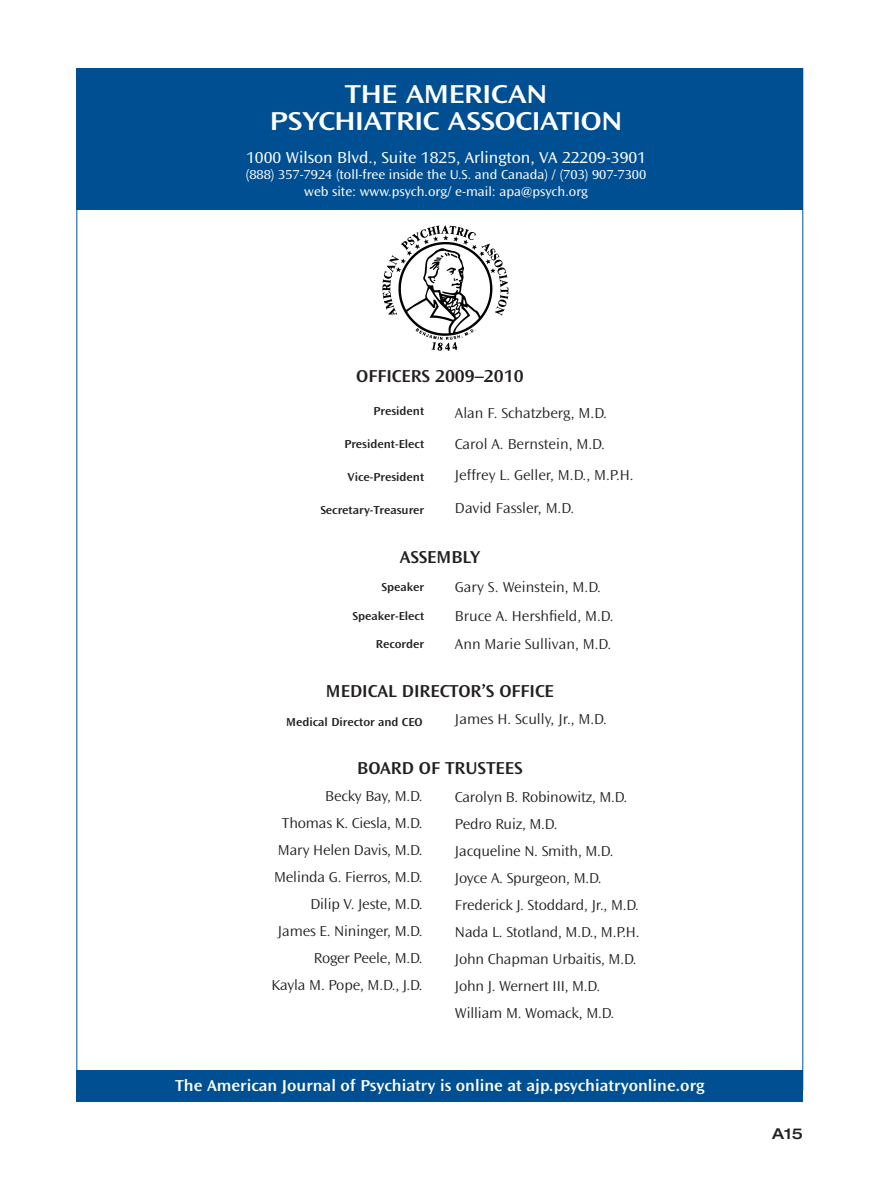
<style>
.page{position:relative;width:891px;height:1188px;background:#fff}
.page>*{position:absolute;margin:0;border:0;box-sizing:border-box;transform-origin:0 0}
.t1{font:27px/27px "Ocean Sans MM 512 800";letter-spacing:-.01em;color:#fff;text-align:center}
.t2{font:18px "Ocean Sans MM 512 600";color:#231f20}
.t3{font:16.5px "Ocean Sans MM 512 600";color:#fff}
.t4{font:16.5px "Ocean Sans MM 360 600";color:#fff}
.t5{font:15px/27px "Ocean Sans MM 310 600";letter-spacing:-.01em;color:#231f20}
.t6{font:500 expanded 15px "Helvetica Neue";color:#231f20}
.t7{font:13.5px/16.2px "Ocean Sans MM 360 600";color:#fff;text-align:center}
.t8{font:12px "Ocean Sans MM 512 600";color:#231f20}
</style>
<div class="page">
<div style="left:76px;top:68px;width:727px;height:142px;background:#004f92"></div>
<div style="left:76px;top:1070px;width:727px;height:31px;background:#004f92"></div>
<img style="left:382px;top:225px;width:127px;height:126px">
<h1 class="t1" style="left:270px;top:82px;width:354px">THE AMERICAN<br>PSYCHIATRIC ASSOCIATION</h1>
<p class="t4" style="left:246px;top:151px;width:401px">1000 Wilson Blvd., Suite 1825, Arlington, VA 22209-3901</p>
<p class="t7" style="left:246px;top:167px;width:402px">(888) 357-7924 (toll-free inside the U.S. and Canada) / (703) 907-7300 web site: www.psych.org/ e-mail: apa@psych.org</p>
<p class="t2" style="left:356px;top:368px;width:169px">OFFICERS 2009–2010</p>
<p class="t8" style="left:373px;top:406px;width:52px">President</p>
<p class="t8" style="left:344px;top:439px;width:81px">President-Elect</p>
<p class="t8" style="left:347px;top:472px;width:78px">Vice-President</p>
<p class="t8" style="left:320px;top:505px;width:105px">Secretary-Treasurer</p>
<p class="t2" style="left:400px;top:549px;width:82px">ASSEMBLY</p>
<p class="t8" style="left:381px;top:582px;width:44px">Speaker</p>
<p class="t8" style="left:352px;top:610px;width:73px">Speaker-Elect</p>
<p class="t8" style="left:376px;top:639px;width:50px">Recorder</p>
<p class="t2" style="left:326px;top:683px;width:229px">MEDICAL DIRECTOR’S OFFICE</p>
<p class="t8" style="left:286px;top:716px;width:138px">Medical Director and CEO</p>
<p class="t2" style="left:357px;top:760px;width:167px">BOARD OF TRUSTEES</p>
<p class="t5" style="left:271px;top:783px;width:153px;text-align:right">Becky Bay, M.D.<br>Thomas K. Ciesla, M.D.<br>Mary Helen Davis, M.D.<br>Melinda G. Fierros, M.D.<br>Dilip V. Jeste, M.D.<br>James E. Nininger, M.D.<br>Roger Peele, M.D.<br>Kayla M. Pope, M.D., J.D.</p>
<p class="t5" style="left:455px;top:783px;width:186px">Carolyn B. Robinowitz, M.D.<br>Pedro Ruiz, M.D.<br>Jacqueline N. Smith, M.D.<br>Joyce A. Spurgeon, M.D.<br>Frederick J. Stoddard, Jr., M.D.<br>Nada L. Stotland, M.D., M.P.H.<br>John Chapman Urbaitis, M.D.<br>John J. Wernert III, M.D.<br>William M. Womack, M.D.</p>
<p class="t5" style="left:455px;top:397px;width:180px;line-height:31.2px">Alan F. Schatzberg, M.D.<br>Carol A. Bernstein, M.D.<br>Jeffrey L. Geller, M.D., M.P.H.</p>
<p class="t5" style="left:455px;top:495px;width:121px">David Fassler, M.D.</p>
<p class="t5" style="left:455px;top:573px;width:160px;line-height:28.5px">Gary S. Weinstein, M.D.<br>Bruce A. Hershfield, M.D.<br>Ann Marie Sullivan, M.D.</p>
<p class="t5" style="left:455px;top:706px;width:153px">James H. Scully, Jr., M.D.</p>
<p class="t3" style="left:175px;top:1078px;width:531px">The American Journal of Psychiatry is online at ajp.psychiatryonline.org</p>
<p class="t6" style="left:772px;top:1128px;width:32px">A15</p>
</div>
